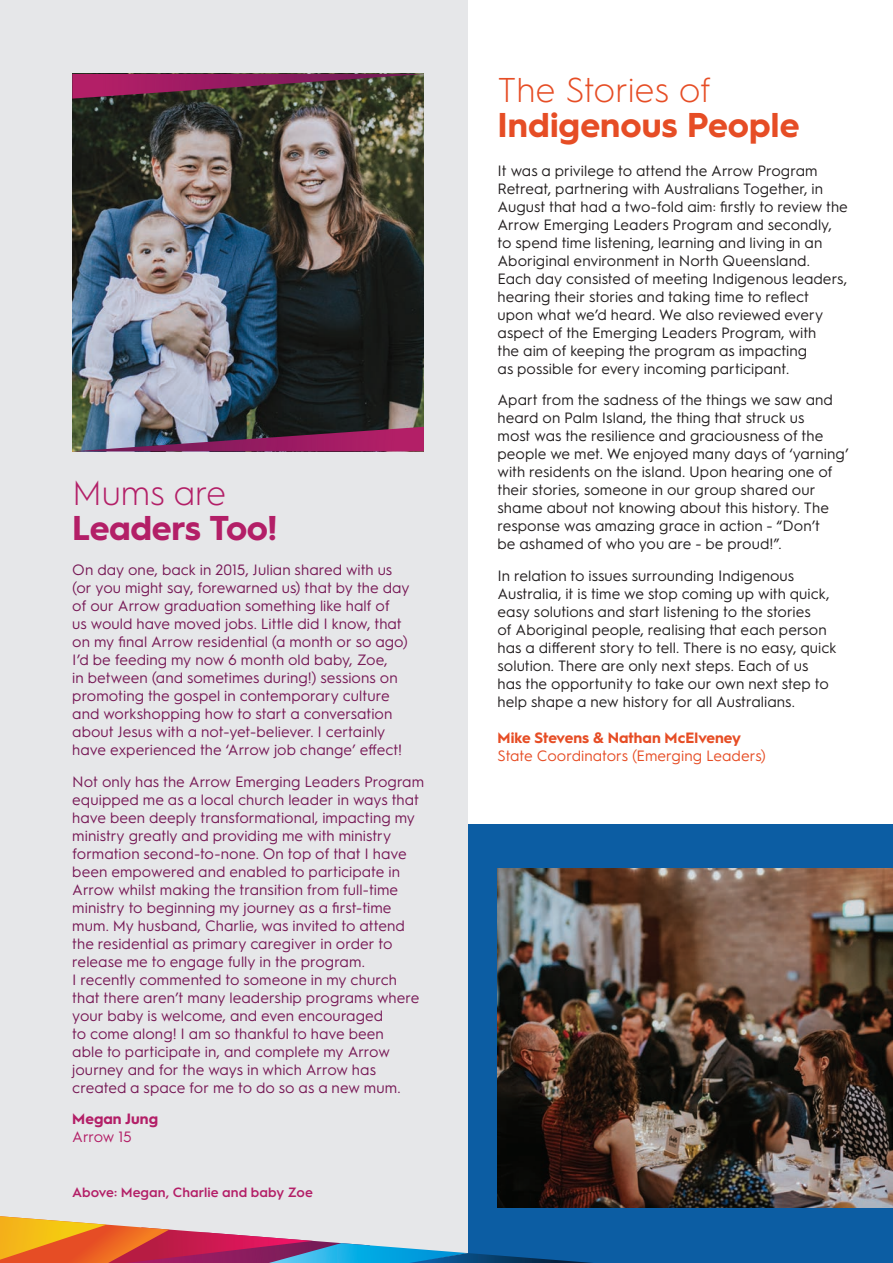
<style>
.page{position:relative;width:893px;height:1263px;background:#fff}
.page>*{position:absolute;margin:0;border:0;box-sizing:border-box;transform-origin:0 0}
.t1{font:700 34.5px "Hurme Geometric Sans 1";color:#e64d25}
.t2{font:300 34.5px "Hurme Geometric Sans 1";letter-spacing:-.01em;color:#e64d25}
.t3{font:700 34.5px "Hurme Geometric Sans 1";letter-spacing:-.01em;color:#b31f67}
.t4{font:300 34.5px "Hurme Geometric Sans 1";letter-spacing:-.01em;color:#b31f67}
.t5{font:15px/18px "Hurme Geometric Sans 1";letter-spacing:.005em;color:#231f20}
.t6{font:15px/18px "Hurme Geometric Sans 1";color:#771956}
.t7{font:15px "Hurme Geometric Sans 1";color:#e64d25}
.t8{font:700 15px "Hurme Geometric Sans 1";letter-spacing:.005em;color:#e64d25}
.t9{font:700 15px "Hurme Geometric Sans 1";letter-spacing:.005em;color:#b31f67}
.t10{font:15px "Hurme Geometric Sans 1";letter-spacing:-.015em;color:#b31f67}
.t11{font:600 13.5px "Hurme Geometric Sans 1";letter-spacing:.005em;color:#b31f67}
</style>
<div class="page">
<div style="left:468px;top:825px;width:425px;height:438px;background:#0c5da3"></div>
<div style="left:0;top:0;width:468px;height:1263px;background:#e6e7e9"></div>
<img style="left:497px;top:869px;width:396px;height:339px">
<img style="left:72px;top:99px;width:352px;height:328px">
<svg style="left:72px;top:427px;width:352px;height:24px;background:#753e65"></svg>
<svg style="left:72px;top:74px;width:352px;height:25px;background:#6f3248"></svg>
<svg style="left:0;top:1216px;width:593px;height:47px"></svg>
<h1 class="t4" style="left:72px;top:470px;width:156px">Mums are</h1>
<h1 class="t3" style="left:72px;top:504px;width:207px">Leaders Too!</h1>
<p class="t6" style="left:72px;top:560px;width:339px">On day one, back in 2015, Julian shared with us (or you might say, forewarned us) that by the day of our Arrow graduation something like half of<br>us would have moved jobs. Little did I know, that on my final Arrow residential (a month or so ago)<br>I’d be feeding my now 6 month old baby, Zoe,<br>in between (and sometimes during!) sessions on promoting the gospel in contemporary culture and workshopping how to start a conversation about Jesus with a not-yet-believer. I certainly have experienced the ‘Arrow job change’ effect!</p>
<p class="t6" style="left:72px;top:771px;width:353px">Not only has the Arrow Emerging Leaders Program equipped me as a local church leader in ways that have been deeply transformational, impacting my ministry greatly and providing me with ministry formation second-to-none. On top of that I have been empowered and enabled to participate in Arrow whilst making the transition from full-time ministry to beginning my journey as a first-time mum. My husband, Charlie, was invited to attend the residential as primary caregiver in order to release me to engage fully in the program.<br>I recently commented to someone in my church that there aren’t many leadership programs where your baby is welcome, and even encouraged<br>to come along! I am so thankful to have been<br>able to participate in, and complete my Arrow journey and for the ways in which Arrow has created a space for me to do so as a new mum.</p>
<p class="t9" style="left:72px;top:1108px;width:87px">Megan Jung</p>
<p class="t10" style="left:72px;top:1126px;width:61px">Arrow 15</p>
<p class="t11" style="left:72px;top:1182px;width:242px">Above: Megan, Charlie and baby Zoe</p>
<h1 class="t2" style="left:497px;top:66px;width:215px">The Stories of</h1>
<h1 class="t1" style="left:497px;top:100px;width:303px">Indigenous People</h1>
<p class="t5" style="left:497px;top:161px;width:352px">It was a privilege to attend the Arrow Program Retreat, partnering with Australians Together, in August that had a two-fold aim: firstly to review the Arrow Emerging Leaders Program and secondly, to spend time listening, learning and living in an Aboriginal environment in North Queensland.<br>Each day consisted of meeting Indigenous leaders, hearing their stories and taking time to reflect upon what we’d heard. We also reviewed every aspect of the Emerging Leaders Program, with<br>the aim of keeping the program as impacting<br>as possible for every incoming participant.</p>
<p class="t5" style="left:497px;top:390px;width:353px">Apart from the sadness of the things we saw and heard on Palm Island, the thing that struck us<br>most was the resilience and graciousness of the people we met. We enjoyed many days of ‘yarning’ with residents on the island. Upon hearing one of their stories, someone in our group shared our shame about not knowing about this history. The response was amazing grace in action - “Don’t<br>be ashamed of who you are - be proud!”.</p>
<p class="t5" style="left:497px;top:566px;width:341px">In relation to issues surrounding Indigenous Australia, it is time we stop coming up with quick, easy solutions and start listening to the stories<br>of Aboriginal people, realising that each person has a different story to tell. There is no easy, quick solution. There are only next steps. Each of us<br>has the opportunity to take our own next step to help shape a new history for all Australians.</p>
<p class="t8" style="left:497px;top:727px;width:245px">Mike Stevens &amp; Nathan McElveney</p>
<p class="t7" style="left:497px;top:745px;width:270px">State Coordinators (Emerging Leaders)</p>
</div>
